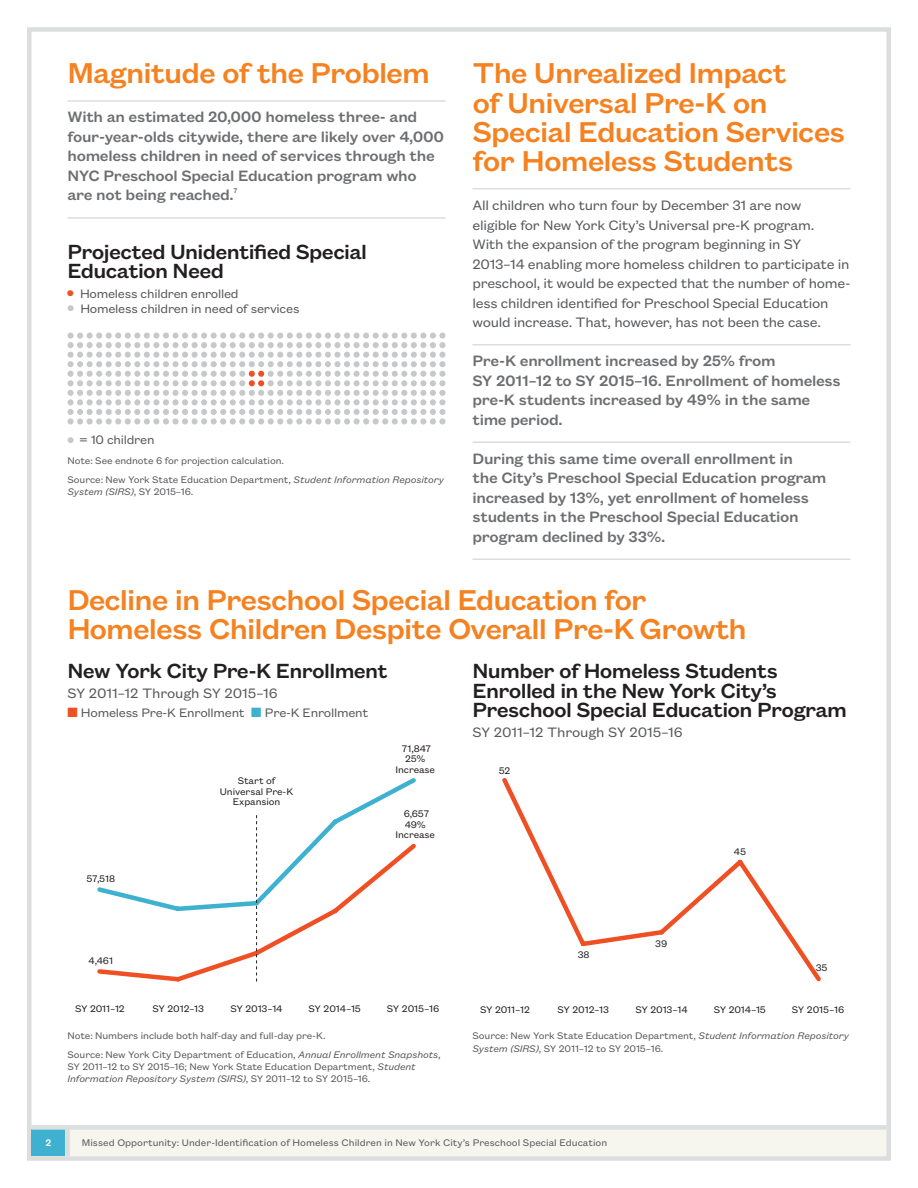
<style>
.page{position:relative;width:918px;height:1188px;background:#fff}
.page>*{position:absolute;margin:0;border:0;box-sizing:border-box;transform-origin:0 0}
.Head_1{font:500 31.5px/29.2px "Founders Grotesk Text";letter-spacing:-.03em;color:#f58220}
.Head_2___Table_Head{font:500 22.5px/19.5px "Founders Grotesk Text";letter-spacing:-.03em;color:#231f20}
.Text{font:500 16.5px/19.5px "Founders Grotesk Text";letter-spacing:-.02em;color:#6d6e71}
.Text-2{font:15px/19.5px "Founders Grotesk Text";letter-spacing:-.02em;color:#58595b}
.Head_2___Table_Head-2{font:15px "Founders Grotesk Text";letter-spacing:-.01em;color:#58595b}
.Head_2___Table_Head-3{font:13.5px "Founders Grotesk Text";letter-spacing:-.02em;color:#58595b}
.Source{font:10.5px/12px "Founders Grotesk Text";letter-spacing:-.01em;color:#58595b}
.Text-3{font:10.5px/10.5px "Founders Grotesk Text";letter-spacing:-.01em;color:#231f20;text-align:center}
.t1{font:500 10.5px "Founders Grotesk Text";color:#fff}
.Text-4{font:500 7.5px "Founders Grotesk Text";color:#6d6e71}
.s1{color:#f04e23}
.s2{color:#c7c8ca}
.s3{font-style:italic}
.s4{color:#3db1cf}
</style>
<div class="page">
<div style="left:63px;top:1130px;width:823px;height:26px;background:#f6f5ee"></div>
<div style="left:27px;top:27px;width:864px;height:1134px;border:4px solid #dcddde"></div>
<div style="left:32px;top:1130px;width:33px;height:26px;background:#3db1cf"></div>
<div style="left:32px;top:1125px;width:854px;height:5px;background:#dcddde"></div>
<div style="left:65px;top:1129px;width:5px;height:27px;background:#dcddde"></div>
<hr style="left:68px;top:100px;width:378px;height:2px;background:#dcddde">
<hr style="left:68px;top:217px;width:378px;height:2px;background:#dcddde">
<div style="left:258px;top:418px;width:6px;height:7px;background:#efefef;border-radius:50%"></div>
<div style="left:306px;top:418px;width:6px;height:7px;background:#efeff0;border-radius:50%"></div>
<div style="left:325px;top:418px;width:6px;height:7px;background:#efeff0;border-radius:50%"></div>
<div style="left:334px;top:333px;width:7px;height:6px;background:#c7c8ca;border-radius:50%"></div>
<div style="left:334px;top:342px;width:7px;height:6px;background:#c7c8ca;border-radius:50%"></div>
<div style="left:334px;top:352px;width:7px;height:6px;background:#c7c8ca;border-radius:50%"></div>
<div style="left:334px;top:361px;width:7px;height:6px;background:#c7c8ca;border-radius:50%"></div>
<div style="left:334px;top:371px;width:7px;height:6px;background:#c7c8ca;border-radius:50%"></div>
<div style="left:334px;top:380px;width:7px;height:6px;background:#c7c8ca;border-radius:50%"></div>
<div style="left:334px;top:390px;width:7px;height:6px;background:#c7c8ca;border-radius:50%"></div>
<div style="left:334px;top:399px;width:7px;height:6px;background:#c7c8ca;border-radius:50%"></div>
<div style="left:334px;top:409px;width:7px;height:6px;background:#c7c8ca;border-radius:50%"></div>
<svg style="left:334px;top:418px;width:7px;height:7px"></svg>
<div style="left:344px;top:418px;width:6px;height:7px;background:#c7c8ca;border-radius:50%"></div>
<svg style="left:68px;top:333px;width:101px;height:91px"></svg>
<div style="left:354px;top:418px;width:6px;height:7px;background:#c7c8ca;border-radius:50%"></div>
<div style="left:172px;top:333px;width:7px;height:6px;background:#c7c8ca;border-radius:50%"></div>
<div style="left:172px;top:342px;width:7px;height:6px;background:#c7c8ca;border-radius:50%"></div>
<div style="left:172px;top:352px;width:7px;height:6px;background:#c7c8ca;border-radius:50%"></div>
<div style="left:172px;top:361px;width:7px;height:6px;background:#c7c8ca;border-radius:50%"></div>
<div style="left:172px;top:371px;width:7px;height:6px;background:#c7c8ca;border-radius:50%"></div>
<div style="left:172px;top:380px;width:7px;height:6px;background:#c7c8ca;border-radius:50%"></div>
<div style="left:172px;top:390px;width:7px;height:6px;background:#c7c8ca;border-radius:50%"></div>
<div style="left:172px;top:399px;width:7px;height:6px;background:#c7c8ca;border-radius:50%"></div>
<div style="left:172px;top:409px;width:7px;height:6px;background:#c7c8ca;border-radius:50%"></div>
<div style="left:172px;top:418px;width:7px;height:6px;background:#c7c8ca;border-radius:50%"></div>
<div style="left:363px;top:418px;width:6px;height:7px;background:#c7c8ca;border-radius:50%"></div>
<div style="left:373px;top:418px;width:6px;height:7px;background:#c7c8ca;border-radius:50%"></div>
<div style="left:382px;top:418px;width:6px;height:7px;background:#c7c8ca;border-radius:50%"></div>
<div style="left:392px;top:418px;width:6px;height:7px;background:#c7c8ca;border-radius:50%"></div>
<div style="left:401px;top:418px;width:6px;height:7px;background:#c7c8ca;border-radius:50%"></div>
<div style="left:411px;top:418px;width:6px;height:7px;background:#c7c8ca;border-radius:50%"></div>
<div style="left:420px;top:418px;width:6px;height:7px;background:#c7c8ca;border-radius:50%"></div>
<div style="left:430px;top:418px;width:6px;height:7px;background:#c7c8ca;border-radius:50%"></div>
<svg style="left:182px;top:333px;width:149px;height:91px"></svg>
<svg style="left:344px;top:333px;width:101px;height:82px"></svg>
<div style="left:439px;top:418px;width:6px;height:7px;background:#c7c8ca;border-radius:50%"></div>
<hr style="left:472px;top:188px;width:378px;height:1px;background:#dcddde">
<hr style="left:472px;top:344px;width:378px;height:1px;background:#dcddde">
<hr style="left:472px;top:441px;width:378px;height:2px;background:#dcddde">
<hr style="left:472px;top:558px;width:378px;height:2px;background:#dcddde">
<svg style="left:97px;top:914px;width:237px;height:68px"></svg>
<svg style="left:97px;top:778px;width:319px;height:136px"></svg>
<svg style="left:256px;top:815px;width:1px;height:167px"></svg>
<svg style="left:502px;top:778px;width:319px;height:204px"></svg>
<p class="Head_1" style="left:68px;top:56px;width:364px">Magnitude of the Problem</p>
<p class="Text" style="left:68px;top:106px;width:378px">With an estimated 20,000 homeless three- and four-year-olds citywide, there are likely over 4,000 homeless children in need of services through the NYC Preschool Special Education program who are not being reached.</p>
<p class="Text-4" style="left:234px;top:185px;width:6px">7</p>
<p class="Head_2___Table_Head" style="left:68px;top:240px;width:301px">Projected Unidentified Special<br>Education Need</p>
<p class="Head_2___Table_Head-3" style="left:67px;top:284px;width:173px"><span class="s1">●</span> Homeless children enrolled</p>
<p class="Head_2___Table_Head-3" style="left:68px;top:299px;width:234px"><span class="s2">●</span> Homeless children in need of services</p>
<p class="Head_2___Table_Head-3" style="left:68px;top:431px;width:89px"><span class="s2">●</span> = 10 children</p>
<p class="Source" style="left:68px;top:453px;width:218px">Note: See endnote 6 for projection calculation.</p>
<p class="Source" style="left:68px;top:473px;width:378px">Source: New York State Education Department, <span class="s3">Student Information Repository<br>System (SIRS)</span>, SY 2015–16.</p>
<p class="Head_1" style="left:472px;top:56px;width:374px">The Unrealized Impact<br>of Universal Pre-K on<br>Special Education Services for Homeless Students</p>
<p class="Text-2" style="left:472px;top:194px;width:379px">All children who turn four by December 31 are now<br>eligible for New York City’s Universal pre-K program.<br>With the expansion of the program beginning in SY 2013–14 enabling more homeless children to participate in preschool, it would be expected that the number of home&shy;less children identified for Preschool Special Education would increase. That, however, has not been the case.</p>
<p class="Text" style="left:472px;top:350px;width:370px">Pre-K enrollment increased by 25% from<br>SY 2011–12 to SY 2015–16. Enrollment of homeless pre-K students increased by 49% in the same time period.</p>
<p class="Text" style="left:472px;top:447px;width:356px">During this same time overall enrollment in<br>the City’s Preschool Special Education program increased by 13%, yet enrollment of homeless students in the Preschool Special Education program declined by 33%.</p>
<p class="Head_1" style="left:68px;top:583px;width:681px">Decline in Preschool Special Education for<br>Homeless Children Despite Overall Pre-K Growth</p>
<p class="Head_2___Table_Head" style="left:68px;top:659px;width:322px">New York City Pre-K Enrollment</p>
<p class="Head_2___Table_Head-2" style="left:68px;top:683px;width:212px">SY 2011–12 Through SY 2015–16</p>
<p class="Head_2___Table_Head-3" style="left:68px;top:704px;width:302px"><span class="s1">■</span> Homeless Pre-K Enrollment <span class="s4">■</span> Pre-K Enrollment</p>
<p class="Text-3" style="left:220px;top:775px;width:75px">Start of<br>Universal Pre-K<br>Expansion</p>
<p class="Text-3" style="left:402px;top:742px;width:31px">71,847</p>
<p class="Text-3" style="left:395px;top:753px;width:41px">25%<br>Increase</p>
<p class="Text-3" style="left:404px;top:808px;width:27px">6,657</p>
<p class="Text-3" style="left:396px;top:819px;width:41px">49%<br>Increase</p>
<p class="Text-3" style="left:87px;top:873px;width:30px">57,518</p>
<p class="Text-3" style="left:89px;top:954px;width:26px">4,461</p>
<p class="Head_2___Table_Head" style="left:472px;top:659px;width:376px">Number of Homeless Students<br>Enrolled in the New York City’s<br>Preschool Special Education Program</p>
<p class="Head_2___Table_Head-2" style="left:472px;top:722px;width:212px">SY 2011–12 Through SY 2015–16</p>
<p class="Text-3" style="left:499px;top:765px;width:13px">52</p>
<p class="Text-3" style="left:578px;top:949px;width:13px">38</p>
<p class="Text-3" style="left:655px;top:937px;width:14px">39</p>
<p class="Text-3" style="left:734px;top:845px;width:14px">45</p>
<p class="Text-3" style="left:816px;top:962px;width:13px">35</p>
<p class="Text-3" style="left:75px;top:1003px;width:51px">SY 2011–12</p>
<p class="Text-3" style="left:153px;top:1003px;width:53px">SY 2012–13</p>
<p class="Text-3" style="left:230px;top:1003px;width:54px">SY 2013–14</p>
<p class="Text-3" style="left:309px;top:1003px;width:54px">SY 2014–15</p>
<p class="Text-3" style="left:387px;top:1003px;width:54px">SY 2015–16</p>
<p class="Text-3" style="left:480px;top:1003px;width:51px">SY 2011–12</p>
<p class="Text-3" style="left:558px;top:1003px;width:53px">SY 2012–13</p>
<p class="Text-3" style="left:635px;top:1003px;width:54px">SY 2013–14</p>
<p class="Text-3" style="left:714px;top:1003px;width:54px">SY 2014–15</p>
<p class="Text-3" style="left:792px;top:1003px;width:54px">SY 2015–16</p>
<p class="Source" style="left:68px;top:1029px;width:260px">Note: Numbers include both half-day and full-day pre-K.</p>
<p class="Source" style="left:68px;top:1048px;width:375px">Source: New York City Department of Education, <span class="s3">Annual Enrollment Snapshots</span>,<br>SY 2011–12 to SY 2015–16; New York State Education Department, <span class="s3">Student<br>Information Repository System (SIRS)</span>, SY 2011–12 to SY 2015–16.</p>
<p class="Source" style="left:472px;top:1028px;width:378px;line-height:13.5px">Source: New York State Education Department, <span class="s3">Student Information Repository<br>System (SIRS)</span>, SY 2011–12 to SY 2015–16.</p>
<p class="t1" style="left:45px;top:1136px;width:7px">2</p>
<p class="Source" style="left:82px;top:1136px;width:527px">Missed Opportunity: Under-Identification of Homeless Children in New York City’s Preschool Special Education</p>
</div>
